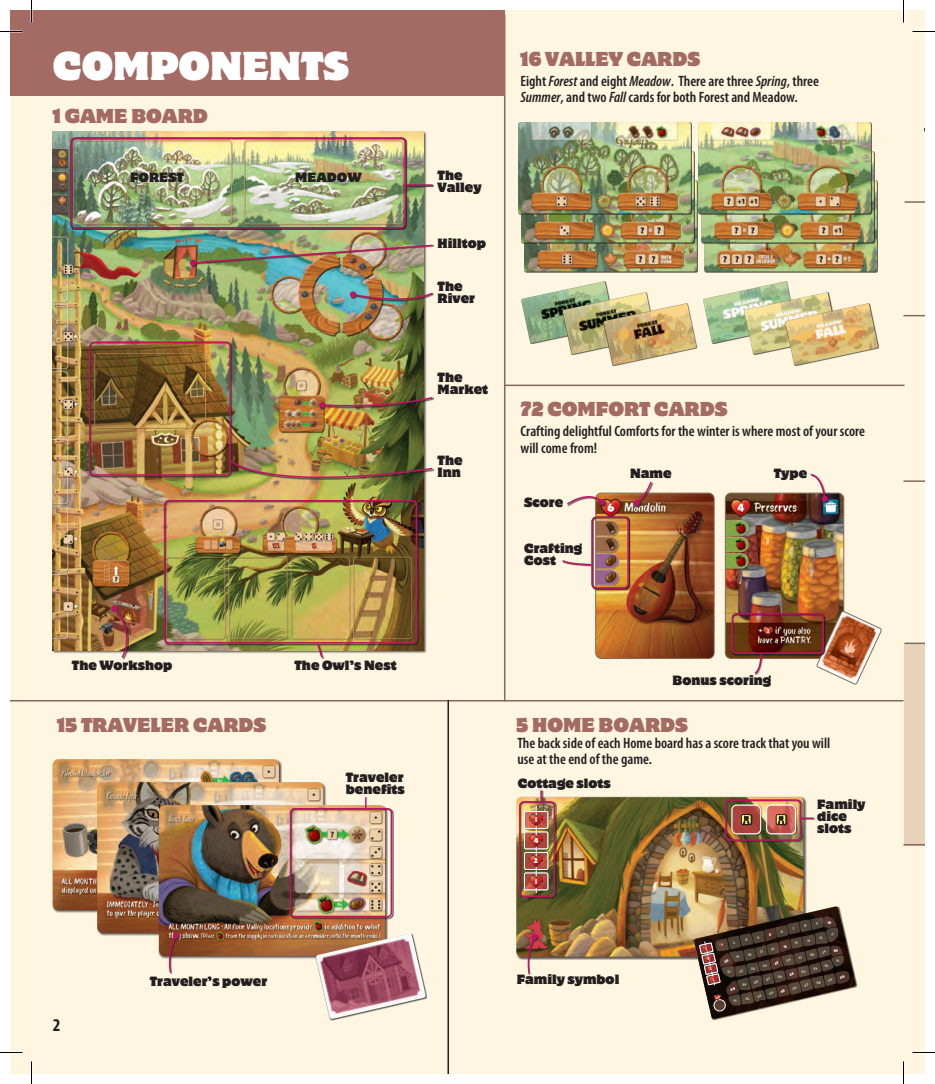
<style>
.page{position:relative;width:935px;height:1084px;background:#fff}
.page>*{position:absolute;margin:0;border:0;box-sizing:border-box;transform-origin:0 0}
.t1{font:36px "Motter Cor ITC";color:#fff}
.t2{font:18px "Motter Cor ITC";color:#a46a64}
.t3{font:700 condensed 18px "Myriad Pro";color:#231f20}
.t4{font:600 condensed 15px/16.5px "Myriad Pro";color:#231f20}
.t5{font:12px/12px "Motter Cor ITC";color:#231f20}
.t6{font:7.2px "Tondu Beta";color:#fff}
.s1{font-style:italic}
</style>
<div class="page">
<div style="left:10px;top:10px;width:914px;height:1063px;background:#fef6e1"></div>
<div style="left:904px;top:642px;width:20px;height:203px;background:#e7d3ba"></div>
<img style="left:10px;top:14px;width:496px;height:688px">
<hr style="left:504px;top:700px;width:399px;height:1px;background:#836958">
<hr style="left:504px;top:384px;width:400px;height:2px;background:#836958">
<hr style="left:447px;top:700px;width:2px;height:373px;background:#231f20">
<img style="left:597px;top:493px;width:117px;height:165px">
<div style="left:595px;top:493px;width:119px;height:166px;border:1px solid #836958;border-radius:6px"></div>
<img style="left:725px;top:493px;width:118px;height:165px">
<div style="left:725px;top:493px;width:119px;height:166px;border:1px solid #836958;border-radius:6px"></div>
<svg style="left:816px;top:611px;width:66px;height:73px"></svg>
<svg style="left:903px;top:844px;width:21px;height:1px"></svg>
<div style="left:10px;top:10px;width:495px;height:85px;background:#a46a64"></div>
<div style="left:524px;top:180px;width:174px;height:93px;background:#231f20;opacity:.75"></div>
<img style="left:524px;top:180px;width:173px;height:91px">
<div style="left:521px;top:151px;width:174px;height:93px;background:#231f20;opacity:.75"></div>
<img style="left:521px;top:151px;width:173px;height:91px">
<div style="left:518px;top:122px;width:174px;height:93px;background:#231f20;opacity:.75"></div>
<img style="left:518px;top:122px;width:173px;height:91px">
<img style="left:521px;top:281px;width:88px;height:62px">
<img style="left:703px;top:281px;width:87px;height:62px">
<div style="left:562px;top:292px;width:94px;height:63px;background:#231f20;opacity:.75"></div>
<img style="left:562px;top:293px;width:93px;height:61px">
<div style="left:744px;top:292px;width:93px;height:63px;background:#231f20;opacity:.75"></div>
<img style="left:744px;top:293px;width:93px;height:61px">
<div style="left:604px;top:303px;width:93px;height:63px;background:#231f20;opacity:.75"></div>
<img style="left:604px;top:304px;width:92px;height:61px">
<div style="left:785px;top:303px;width:94px;height:63px;background:#231f20;opacity:.75"></div>
<img style="left:785px;top:304px;width:93px;height:61px">
<div style="left:704px;top:180px;width:174px;height:93px;background:#231f20;opacity:.75"></div>
<img style="left:704px;top:180px;width:173px;height:91px">
<div style="left:701px;top:151px;width:174px;height:93px;background:#231f20;opacity:.75"></div>
<img style="left:701px;top:151px;width:173px;height:91px">
<div style="left:698px;top:122px;width:174px;height:93px;background:#231f20;opacity:.75"></div>
<img style="left:698px;top:122px;width:173px;height:91px">
<img style="left:53px;top:759px;width:226px;height:151px">
<img style="left:97px;top:782px;width:226px;height:151px">
<div style="left:159px;top:804px;width:229px;height:155px;background:#231f20;opacity:.75"></div>
<img style="left:159px;top:805px;width:226px;height:150px">
<div style="left:316px;top:933px;width:111px;height:87px;background:#231f20;opacity:.75"></div>
<img style="left:316px;top:933px;width:110px;height:86px">
<div style="left:516px;top:796px;width:291px;height:163px;background:#231f20;opacity:.75"></div>
<img style="left:516px;top:797px;width:287px;height:159px">
<div style="left:522px;top:915px;width:29px;height:37px;background:#231f20;opacity:.75"></div>
<div style="left:164px;top:500px;width:255px;height:158px;background:#231f20;opacity:.75"></div>
<div style="left:164px;top:500px;width:253px;height:143px;border:2px solid #c41263;border-radius:4px"></div>
<svg style="left:316px;top:641px;width:8px;height:18px"></svg>
<div style="left:112px;top:605px;width:17px;height:54px;background:#231f20;opacity:.75"></div>
<svg style="left:112px;top:605px;width:24px;height:53px"></svg>
<svg style="left:350px;top:291px;width:84px;height:14px"></svg>
<div style="left:634px;top:482px;width:19px;height:26px;background:#231f20;opacity:.75"></div>
<svg style="left:634px;top:482px;width:18px;height:24px"></svg>
<div style="left:810px;top:474px;width:19px;height:29px;background:#231f20;opacity:.75"></div>
<svg style="left:809px;top:473px;width:18px;height:29px"></svg>
<div style="left:567px;top:496px;width:39px;height:11px;background:#231f20;opacity:.75"></div>
<svg style="left:567px;top:492px;width:37px;height:13px"></svg>
<div style="left:71px;top:137px;width:363px;height:93px;background:#231f20;opacity:.75"></div>
<div style="left:71px;top:137px;width:337px;height:93px;background:#231f20;opacity:.75"></div>
<div style="left:71px;top:137px;width:335px;height:91px;border:2px solid #c41263;border-radius:4px"></div>
<hr style="left:405px;top:184px;width:29px;height:4px;background:#231f20;opacity:.75">
<hr style="left:405px;top:184px;width:27px;height:2px;background:#c41263">
<div style="left:190px;top:245px;width:244px;height:22px;background:#231f20;opacity:.75"></div>
<img style="left:190px;top:244px;width:244px;height:22px">
<div style="left:89px;top:342px;width:345px;height:138px;background:#231f20;opacity:.75"></div>
<img style="left:229px;top:459px;width:205px;height:33px">
<div style="left:89px;top:342px;width:142px;height:133px;border:2px solid #c41263;border-radius:4px"></div>
<svg style="left:525px;top:918px;width:23px;height:56px"></svg>
<div style="left:169px;top:932px;width:12px;height:41px;background:#231f20;opacity:.75"></div>
<svg style="left:167px;top:933px;width:12px;height:40px"></svg>
<div style="left:591px;top:516px;width:39px;height:74px;background:#231f20;opacity:.75"></div>
<div style="left:591px;top:516px;width:38px;height:72px;border:2px solid #c41263;border-radius:4px"></div>
<svg style="left:562px;top:558px;width:31px;height:8px"></svg>
<div style="left:731px;top:613px;width:94px;height:62px;background:#231f20;opacity:.75"></div>
<div style="left:731px;top:613px;width:94px;height:42px;background:#231f20;opacity:.75"></div>
<div style="left:731px;top:613px;width:93px;height:41px;border:2px solid #c41263;border-radius:4px"></div>
<svg style="left:753px;top:652px;width:10px;height:23px"></svg>
<div style="left:519px;top:790px;width:38px;height:109px;background:#231f20;opacity:.75"></div>
<div style="left:519px;top:801px;width:36px;height:96px;border:2px solid #c41263;border-radius:4px"></div>
<svg style="left:535px;top:790px;width:7px;height:18px"></svg>
<div style="left:725px;top:799px;width:89px;height:43px;background:#231f20;opacity:.75"></div>
<div style="left:725px;top:799px;width:76px;height:41px;border:2px solid #c41263;border-radius:4px"></div>
<svg style="left:800px;top:817px;width:13px;height:2px"></svg>
<div style="left:290px;top:808px;width:104px;height:111px;background:#231f20;opacity:.75"></div>
<div style="left:290px;top:808px;width:102px;height:109px;border:2px solid #c41263;border-radius:4px"></div>
<hr style="left:0;top:1051px;width:22px;height:2px;background:#fff">
<hr style="left:912px;top:1051px;width:23px;height:2px;background:#fff">
<hr style="left:902px;top:0;width:2px;height:23px;background:#fff">
<hr style="left:902px;top:1061px;width:2px;height:22px;background:#fff">
<svg style="left:0;top:31px;width:22px;height:1px"></svg>
<svg style="left:0;top:1052px;width:22px;height:1px"></svg>
<svg style="left:912px;top:1052px;width:23px;height:1px"></svg>
<svg style="left:31px;top:0;width:1px;height:23px"></svg>
<svg style="left:31px;top:1061px;width:1px;height:22px"></svg>
<svg style="left:903px;top:0;width:32px;height:645px"></svg>
<svg style="left:903px;top:1061px;width:1px;height:22px"></svg>
<svg style="left:694px;top:906px;width:162px;height:113px"></svg>
<h1 class="t1" style="left:53px;top:43px;width:297px">COMPONENTS</h1>
<p class="t2" style="left:53px;top:104px;width:157px">1 GAME BOARD</p>
<p class="t5" style="left:130px;top:171px;width:55px">FOREST</p>
<p class="t5" style="left:295px;top:171px;width:68px">MEADOW</p>
<p class="t5" style="left:72px;top:659px;width:102px">The Workshop</p>
<p class="t5" style="left:294px;top:659px;width:104px">The Owl’s Nest</p>
<p class="t5" style="left:437px;top:168px;width:45px">The<br>Valley</p>
<p class="t5" style="left:437px;top:237px;width:50px">Hilltop</p>
<p class="t5" style="left:437px;top:280px;width:39px">The<br>River</p>
<p class="t5" style="left:437px;top:371px;width:52px">The<br>Market</p>
<p class="t5" style="left:437px;top:453px;width:26px">The<br>Inn</p>
<p class="t2" style="left:520px;top:48px;width:181px">16 VALLEY CARDS</p>
<p class="t4" style="left:520px;top:73px;width:300px">Eight <span class="s1">Forest</span> and eight <span class="s1">Meadow</span>. There are three <span class="s1">Spring</span>, three<br><span class="s1">Summer</span>, and two <span class="s1">Fall</span> cards for both Forest and Meadow.</p>
<p class="t2" style="left:520px;top:397px;width:208px">72 COMFORT CARDS</p>
<p class="t4" style="left:520px;top:423px;width:346px">Crafting delightful Comforts for the winter is where most of your score will come from!</p>
<p class="t5" style="left:524px;top:496px;width:41px">Score</p>
<p class="t5" style="left:524px;top:541px;width:60px">Crafting<br>Cost</p>
<p class="t5" style="left:630px;top:466px;width:43px">Name</p>
<p class="t5" style="left:774px;top:466px;width:35px">Type</p>
<p class="t5" style="left:672px;top:674px;width:100px">Bonus scoring</p>
<p class="t2" style="left:57px;top:713px;width:211px">15 TRAVELER CARDS</p>
<p class="t2" style="left:516px;top:713px;width:173px">5 HOME BOARDS</p>
<p class="t4" style="left:517px;top:735px;width:314px">The back side of each Home board has a score track that you will use at the end of the game.</p>
<p class="t3" style="left:53px;top:1013px;width:9px">2</p>
<p class="t5" style="left:346px;top:770px;width:61px">Traveler benefits</p>
<p class="t5" style="left:518px;top:776px;width:95px">Cottage slots</p>
<p class="t6" style="left:535px;top:815px;width:4px">1</p>
<p class="t6" style="left:534px;top:835px;width:6px">4</p>
<p class="t6" style="left:534px;top:856px;width:5px">2</p>
<p class="t6" style="left:535px;top:876px;width:4px">1</p>
<p class="t5" style="left:150px;top:974px;width:119px">Traveler’s power</p>
<p class="t5" style="left:517px;top:973px;width:104px">Family symbol</p>
<p class="t5" style="left:817px;top:797px;width:50px">Family dice slots</p>
</div>
